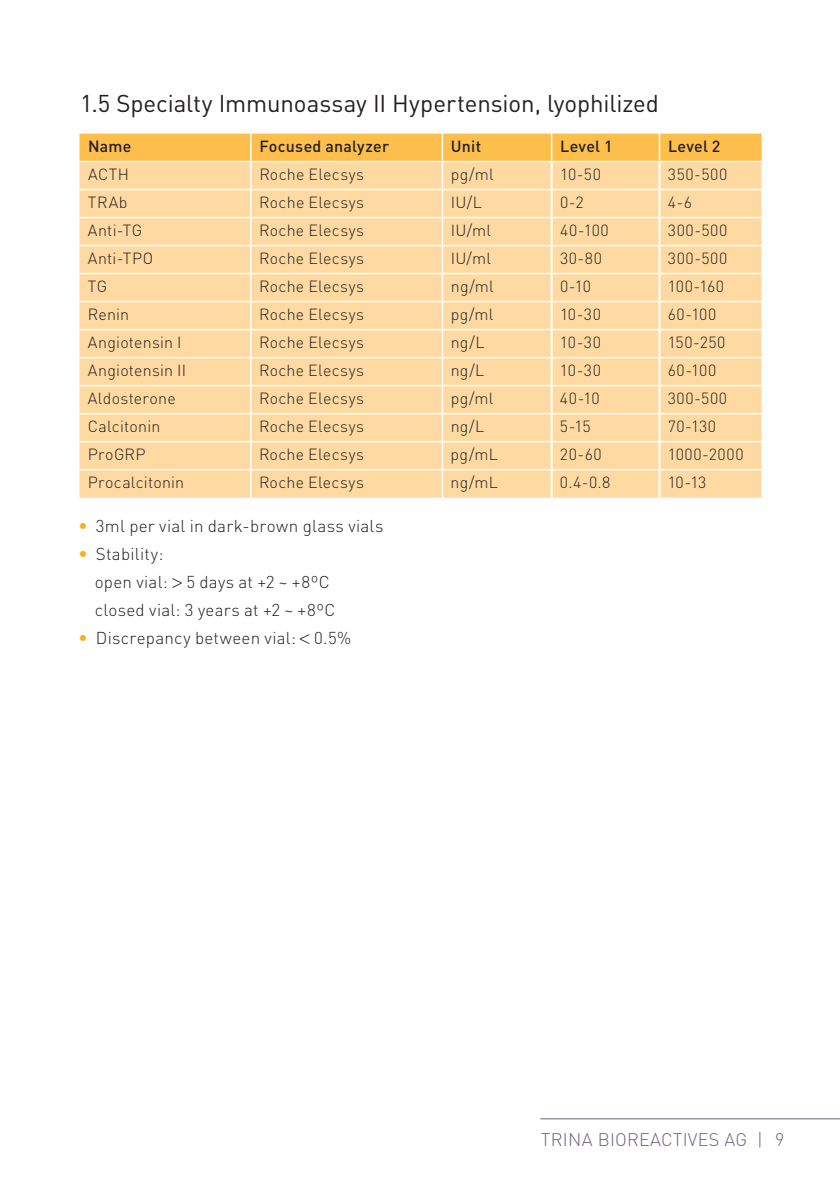
<style>
.page{position:relative;width:840px;height:1191px;background:#fff}
.page>*{position:absolute;margin:0;border:0;box-sizing:border-box;transform-origin:0 0}
.t1{font:24px "FFDIN";letter-spacing:-.005em;color:#231f20}
.t2{font:300 18px "FFDIN";letter-spacing:.015em;color:#6e6183}
.t3{font:300 17px/28px "FFDIN";letter-spacing:.02em;color:#231f20}
.t4{font:300 16px "FFDIN";letter-spacing:.02em;color:#231f20}
.t5{font:500 16px "FFDIN";letter-spacing:.015em;color:#231f20}
.t6{font:300 16px "FFDIN";letter-spacing:.04em;color:#231f20}
.s1{font-family:"Helvetica Neue LT Std";font-weight:500;font-stretch:condensed;color:#faaf18}
.s2{font-family:"Akzidenz Grotesk BE";font-size:14px}
</style>
<div class="page">
<hr style="left:540px;top:1118px;width:299px;height:1px;background:#6e6183">
<svg style="left:79px;top:134px;width:682px;height:364px;background:#fddaa1"></svg>
<hr style="left:442px;top:469px;width:109px;height:1px;background:#fff">
<hr style="left:441px;top:470px;width:2px;height:28px;background:#fff">
<hr style="left:551px;top:469px;width:108px;height:1px;background:#fff">
<hr style="left:659px;top:469px;width:102px;height:1px;background:#fff">
<h1 class="t1" style="left:80px;top:88px;width:580px">1.5 Specialty Immunoassay II Hypertension, lyophilized</h1>
<p class="t5" style="left:88px;top:136px;width:45px">Name</p>
<p class="t5" style="left:259px;top:136px;width:131px">Focused analyzer</p>
<p class="t5" style="left:450px;top:136px;width:32px">Unit</p>
<p class="t5" style="left:560px;top:136px;width:54px">Level 1</p>
<p class="t5" style="left:667px;top:136px;width:54px">Level 2</p>
<p class="t4" style="left:88px;top:164px;width:42px">ACTH</p>
<p class="t4" style="left:259px;top:164px;width:106px">Roche Elecsys</p>
<p class="t4" style="left:450px;top:164px;width:44px">pg/ml</p>
<p class="t4" style="left:560px;top:164px;width:42px">10-50</p>
<p class="t4" style="left:667px;top:164px;width:61px">350-500</p>
<p class="t4" style="left:88px;top:192px;width:11px">TRA</p>
<p class="t4" style="left:119px;top:192px;width:10px">b</p>
<p class="t4" style="left:259px;top:192px;width:106px">Roche Elecsys</p>
<p class="t4" style="left:450px;top:192px;width:30px">IU/L</p>
<p class="t4" style="left:560px;top:192px;width:25px">0-2</p>
<p class="t4" style="left:667px;top:192px;width:26px">4-6</p>
<p class="t4" style="left:88px;top:220px;width:56px">Anti-TG</p>
<p class="t4" style="left:259px;top:220px;width:106px">Roche Elecsys</p>
<p class="t4" style="left:450px;top:220px;width:42px">IU/ml</p>
<p class="t4" style="left:559px;top:220px;width:50px">40-100</p>
<p class="t4" style="left:667px;top:220px;width:61px">300-500</p>
<p class="t4" style="left:88px;top:248px;width:64px">Anti-TPO</p>
<p class="t4" style="left:259px;top:248px;width:106px">Roche Elecsys</p>
<p class="t4" style="left:450px;top:248px;width:42px">IU/ml</p>
<p class="t4" style="left:559px;top:248px;width:43px">30-80</p>
<p class="t4" style="left:667px;top:248px;width:61px">300-500</p>
<p class="t4" style="left:88px;top:276px;width:21px">TG</p>
<p class="t4" style="left:259px;top:276px;width:106px">Roche Elecsys</p>
<p class="t4" style="left:450px;top:276px;width:44px">ng/ml</p>
<p class="t4" style="left:559px;top:276px;width:32px">0-10</p>
<p class="t4" style="left:667px;top:276px;width:58px">100-160</p>
<p class="t4" style="left:88px;top:304px;width:43px">Renin</p>
<p class="t4" style="left:259px;top:304px;width:106px">Roche Elecsys</p>
<p class="t4" style="left:450px;top:304px;width:44px">pg/ml</p>
<p class="t4" style="left:559px;top:304px;width:42px">10-30</p>
<p class="t4" style="left:667px;top:304px;width:50px">60-100</p>
<p class="t4" style="left:88px;top:332px;width:92px">Angiotensin I</p>
<p class="t4" style="left:259px;top:332px;width:106px">Roche Elecsys</p>
<p class="t4" style="left:450px;top:332px;width:33px">ng/L</p>
<p class="t4" style="left:559px;top:332px;width:42px">10-30</p>
<p class="t4" style="left:667px;top:332px;width:59px">150-250</p>
<p class="t4" style="left:88px;top:360px;width:94px">Angiotensin II</p>
<p class="t4" style="left:259px;top:360px;width:106px">Roche Elecsys</p>
<p class="t4" style="left:450px;top:360px;width:33px">ng/L</p>
<p class="t4" style="left:559px;top:360px;width:42px">10-30</p>
<p class="t4" style="left:667px;top:360px;width:50px">60-100</p>
<p class="t4" style="left:88px;top:388px;width:89px">Aldosterone</p>
<p class="t4" style="left:259px;top:388px;width:106px">Roche Elecsys</p>
<p class="t4" style="left:450px;top:388px;width:44px">pg/ml</p>
<p class="t4" style="left:559px;top:388px;width:41px">40-10</p>
<p class="t4" style="left:667px;top:388px;width:61px">300-500</p>
<p class="t4" style="left:88px;top:416px;width:74px">Calcitonin</p>
<p class="t4" style="left:259px;top:416px;width:106px">Roche Elecsys</p>
<p class="t4" style="left:450px;top:416px;width:33px">ng/L</p>
<p class="t4" style="left:559px;top:416px;width:32px">5-15</p>
<p class="t4" style="left:667px;top:416px;width:50px">70-130</p>
<p class="t4" style="left:88px;top:444px;width:59px">ProGRP</p>
<p class="t4" style="left:259px;top:444px;width:106px">Roche Elecsys</p>
<p class="t4" style="left:450px;top:444px;width:46px">pg/mL</p>
<p class="t4" style="left:559px;top:444px;width:43px">20-60</p>
<p class="t6" style="left:667px;top:444px;width:77px">1000-2000</p>
<p class="t4" style="left:88px;top:472px;width:98px">Procalcitonin</p>
<p class="t4" style="left:259px;top:472px;width:106px">Roche Elecsys</p>
<p class="t4" style="left:450px;top:472px;width:47px">ng/mL</p>
<p class="t4" style="left:559px;top:472px;width:52px">0.4-0.8</p>
<p class="t4" style="left:667px;top:472px;width:40px">10-13</p>
<p class="t3" style="left:79px;top:512px;width:306px"><span class="s1">•</span> 3ml per vial in dark-brown glass vials</p>
<p class="t3" style="left:95px;top:540px;width:242px;text-indent:-16px"><span class="s1">•</span> Stability:<br>open vial: <span class="s2">&gt;</span> 5 days at +2 ~ +8ºC closed vial: 3 years at +2 ~ +8ºC</p>
<p class="t3" style="left:79px;top:624px;width:274px"><span class="s1">•</span> Discrepancy between vial: <span class="s2">&lt;</span> 0.5%</p>
<p class="t2" style="left:540px;top:1128px;width:245px">Trina Bioreactives AG | 9</p>
</div>
